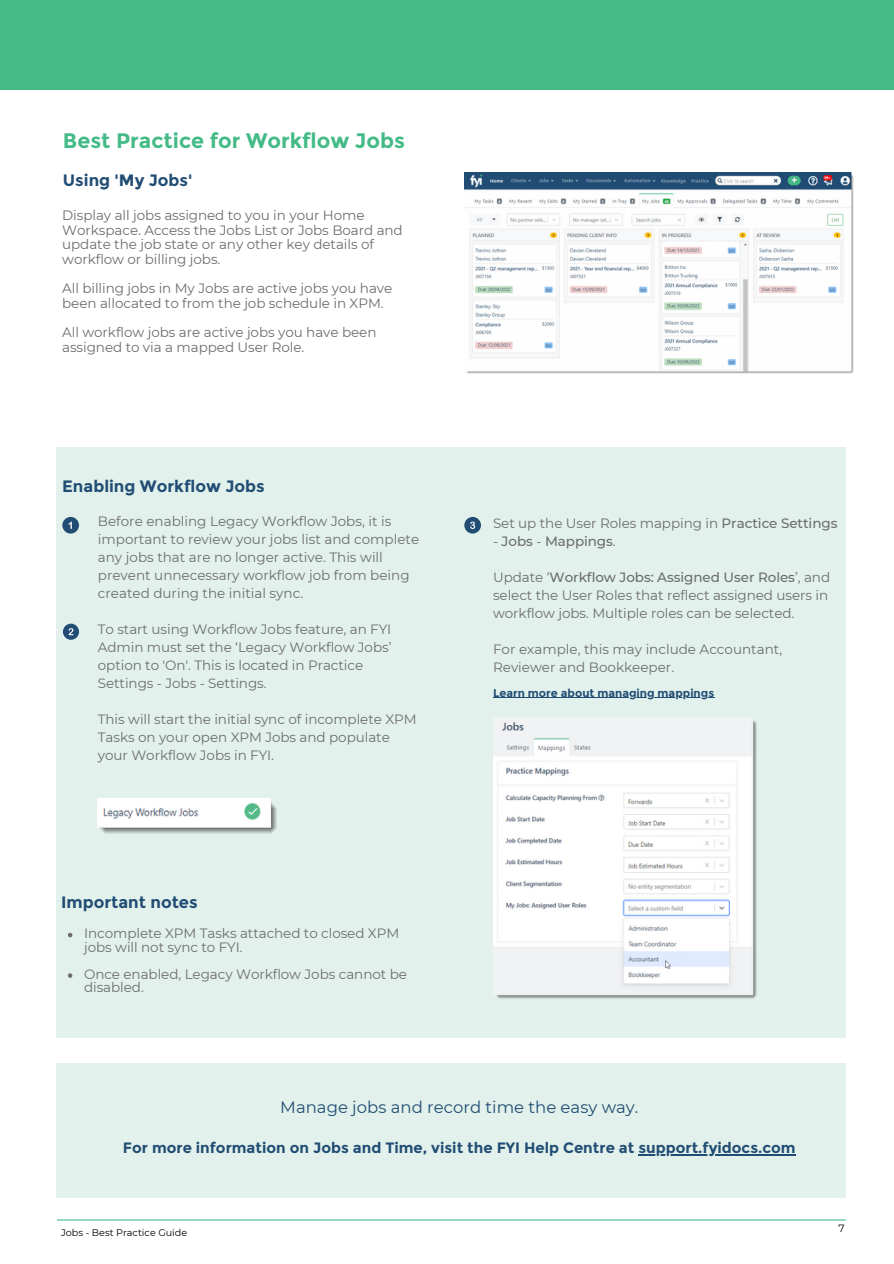
<style>
.page{position:relative;width:894px;height:1264px;background:#fff}
.page>*{position:absolute;margin:0;border:0;box-sizing:border-box;transform-origin:0 0}
.t1{font:700 21px "Montserrat";color:#44bb87}
.t2{font:700 16.5px "Montserrat";color:#214d74}
.t3{font:16.5px "Montserrat";color:#214d74}
.t4{font:700 15px "Montserrat";color:#214d74}
.t5{font:13.5px/18px "Montserrat";letter-spacing:-.005em;color:#6d6d6d}
.t6{font:500 13.5px "Montserrat";letter-spacing:-.005em;color:#6d6d6d}
.t7{font:700 11.25px "Montserrat";color:#214d74}
.t8{font:10.5px "Montserrat";color:#000}
.t9{font:9.6px "Montserrat";color:#000}
.s1{font-weight:500}
.s2{font-weight:400}
</style>
<div class="page">
<div style="left:57px;top:446px;width:788px;height:591px;background:#e2f1eb"></div>
<hr style="left:57px;top:1219px;width:788px;height:1px;background:#44bb87">
<div style="left:0;top:0;width:893px;height:89px;background:#44bb87"></div>
<img style="left:98px;top:799px;width:179px;height:35px">
<img style="left:464px;top:172px;width:390px;height:202px">
<svg style="left:63px;top:623px;width:16px;height:16px"></svg>
<svg style="left:69px;top:628px;width:4px;height:7px"></svg>
<div style="left:62px;top:517px;width:17px;height:16px;background:#214d74;border-radius:50%"></div>
<svg style="left:68px;top:521px;width:4px;height:8px"></svg>
<div style="left:464px;top:517px;width:17px;height:16px;background:#214d74;border-radius:50%"></div>
<svg style="left:470px;top:521px;width:5px;height:8px"></svg>
<div style="left:57px;top:1063px;width:788px;height:134px;background:#e2f1eb"></div>
<img style="left:493px;top:717px;width:264px;height:282px">
<svg style="left:68px;top:932px;width:4px;height:5px"></svg>
<svg style="left:68px;top:973px;width:4px;height:4px"></svg>
<hr style="left:638px;top:1154px;width:157px;height:1px;background:#214d74">
<hr style="left:493px;top:697px;width:221px;height:1px;background:#214d74">
<h4 class="t1" style="left:63px;top:128px;width:343px">Best Practice for Workflow Jobs</h4>
<p class="t2" style="left:63px;top:170px;width:131px">Using 'My Jobs'</p>
<h2 class="t5" style="left:62px;top:208px;width:342px;line-height:14.5px">Display all jobs assigned to you in your Home Workspace. Access the Jobs List or Jobs Board and update the job state or any other key details of workflow or billing jobs.</h2>
<p class="t5" style="left:62px;top:281px;width:331px;line-height:14.7px">All billing jobs in My Jobs are active jobs you have been allocated to from the job schedule in XPM.</p>
<p class="t5" style="left:62px;top:325px;width:316px;line-height:14.5px">All workflow jobs are active jobs you have been assigned to via a mapped User Role.</p>
<h2 class="t2" style="left:62px;top:475px;width:204px">Enabling Workflow Jobs</h2>
<p class="t5" style="left:98px;top:512px;width:323px">Before enabling Legacy Workflow Jobs, it is important to review your jobs list and complete any jobs that are no longer active. This will prevent unnecessary workflow job from being created during the initial sync.</p>
<p class="t5" style="left:98px;top:620px;width:295px">To start using Workflow Jobs feature, an FYI Admin must set the ‘Legacy Workflow Jobs’ option to 'On'. This is located in Practice Settings - Jobs - Settings.</p>
<p class="t5" style="left:98px;top:710px;width:320px">This will start the initial sync of incomplete XPM<br>Tasks on your open XPM Jobs and populate your Workflow Jobs in FYI.</p>
<p class="t2" style="left:61px;top:891px;width:138px">Important notes</p>
<h4 class="t5" style="left:84px;top:926px;width:316px;line-height:13.5px">Incomplete XPM Tasks attached to closed XPM jobs will not sync to FYI.</h4>
<h4 class="t5" style="left:84px;top:967px;width:324px;line-height:13.5px">Once enabled, Legacy Workflow Jobs cannot be disabled.</h4>
<h4 class="t5" style="left:493px;top:514px;width:346px">Set up the User Roles mapping in <span class="s1">Practice Settings</span></h4>
<h4 class="t6" style="left:493px;top:533px;width:124px"><span class="s2">-</span> Jobs <span class="s2">-</span> Mappings<span class="s2">.</span></h4>
<h4 class="t5" style="left:493px;top:568px;width:338px">Update ‘<span class="s1">Workflow Jobs: Assigned User Roles</span>’, and select the User Roles that reflect assigned users in workflow jobs. Multiple roles can be selected.</h4>
<p class="t5" style="left:493px;top:640px;width:290px">For example, this may include Accountant,<br>Reviewer and Bookkeeper.</p>
<h2 class="t7" style="left:493px;top:685px;width:222px">Learn more about managing mappings</h2>
<h5 class="t3" style="left:280px;top:1096px;width:359px">Manage jobs and record time the easy way.</h5>
<p class="t4" style="left:123px;top:1138px;width:674px">For more information on Jobs and Time, visit the FYI Help Centre at support.fyidocs.com</p>
<h4 class="t9" style="left:61px;top:1226px;width:128px">Jobs - Best Practice Guide</h4>
<h4 class="t8" style="left:838px;top:1222px;width:8px">7</h4>
</div>
